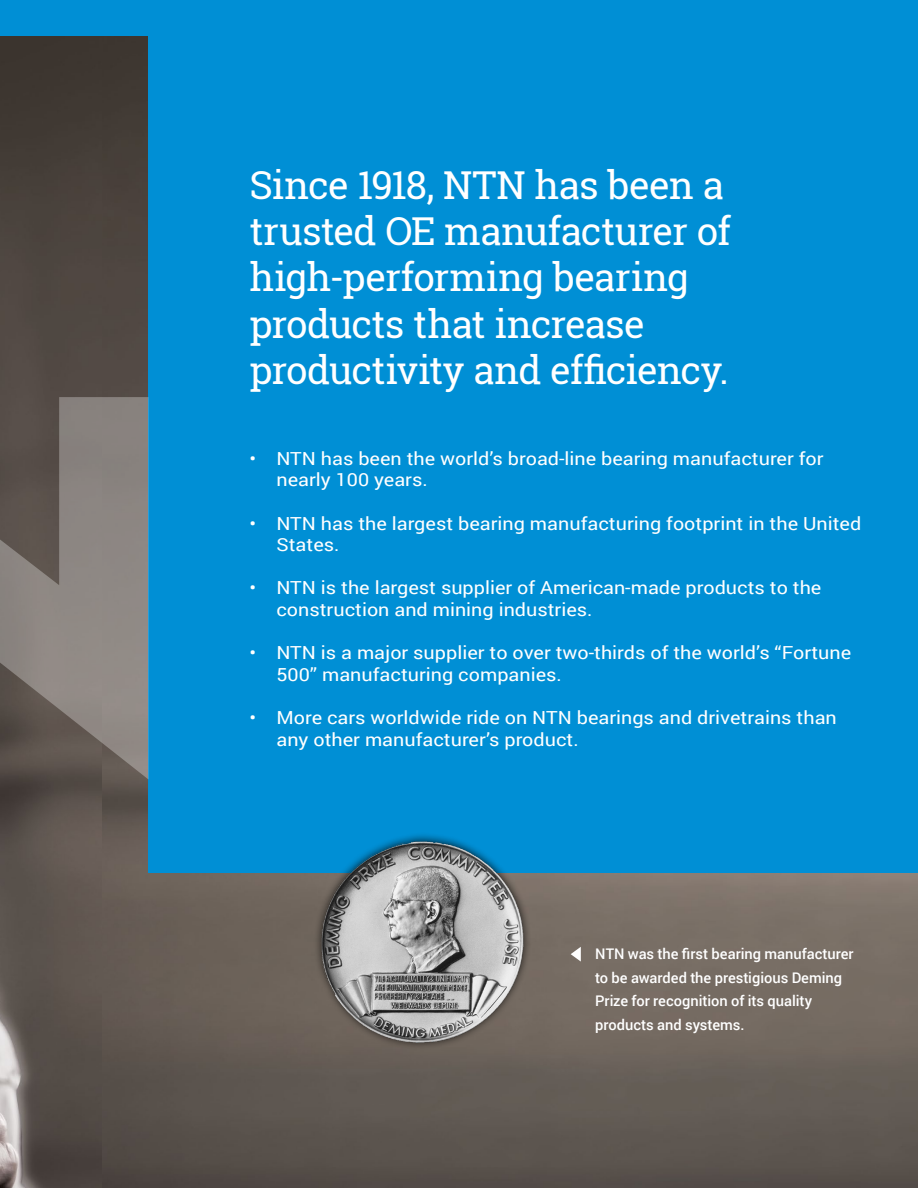
<style>
.page{position:relative;width:918px;height:1188px;background:#fff}
.page>*{position:absolute;margin:0;border:0;box-sizing:border-box;transform-origin:0 0}
.t1{font:38.4px/46.2px "Roboto Slab";letter-spacing:-.02em;color:#fff}
.t2{font:18px/21.6px "Roboto";color:#fff;scale:1.1 1}
.t3{font:500 14.7px/23.4px "Roboto";color:#fff}
</style>
<div class="page">
<div style="left:0;top:0;width:918px;height:36px;background:#008fd5"></div>
<img style="left:102px;top:36px;width:816px;height:1152px">
<img style="left:0;top:36px;width:102px;height:1152px">
<div style="left:148px;top:29px;width:770px;height:844px;background:#008fd5"></div>
<img style="left:306px;top:835px;width:236px;height:226px">
<svg style="left:571px;top:947px;width:10px;height:15px"></svg>
<svg style="left:0;top:392px;width:148px;height:388px;fill:#89837f"></svg>
<h1 class="t1" style="left:249px;top:162px;width:483px">Since 1918, NTN has been a trusted OE manufacturer of high-performing bearing products that increase productivity and efficiency.</h1>
<p class="t2" style="left:276px;top:447px;width:499px;text-indent:-27px">• NTN has been the world’s broad-line bearing manufacturer for nearly 100 years.</p>
<p class="t2" style="left:276px;top:512px;width:533px;text-indent:-27px">• NTN has the largest bearing manufacturing footprint in the United<br>States.</p>
<p class="t2" style="left:276px;top:576px;width:497px;text-indent:-27px">• NTN is the largest supplier of American-made products to the construction and mining industries.</p>
<p class="t2" style="left:276px;top:641px;width:524px;text-indent:-27px">• NTN is a major supplier to over two-thirds of the world’s “Fortune<br>500” manufacturing companies.</p>
<p class="t2" style="left:276px;top:706px;width:511px;text-indent:-27px">• More cars worldwide ride on NTN bearings and drivetrains than any other manufacturer’s product.</p>
<p class="t3" style="left:595px;top:942px;width:260px">NTN was the first bearing manufacturer to be awarded the prestigious Deming Prize for recognition of its quality products and systems.</p>
</div>
